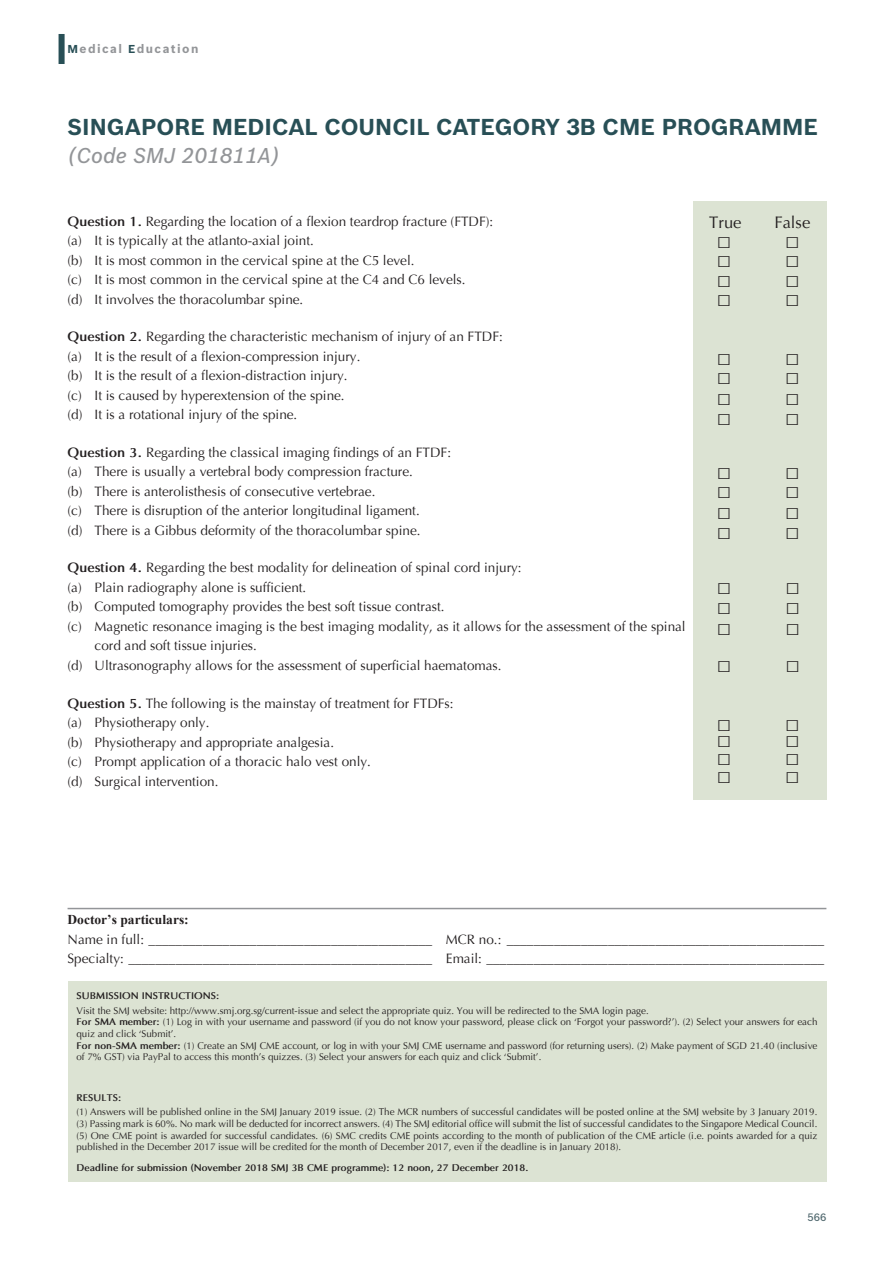
<style>
.page{position:relative;width:894px;height:1263px;background:#fff}
.page>*{position:absolute;margin:0;border:0;box-sizing:border-box;transform-origin:0 0}
.CME_OP_BOX{font:24px "Times New Roman";color:#231f20}
.CME_P_AT{font:700 22.5px "Bosch Sans";color:#284f56}
.CME_CODE{font:italic 500 21px "Bosch Sans";color:#939598}
.CME_OP_H{font:16.5px "Optima";color:#231f20}
.CME_ANS{font:13.5px/19.5px "Optima";color:#231f20}
.CME_Q{font:13.5px "Optima";color:#231f20}
.DOC_D{font:13.5px "Optima";color:#231f20}
.DOC_D_H{font:700 13.5px "Times New Roman";color:#231f20}
.t1{font:700 12px "Bosch Sans";letter-spacing:.12em;color:#939598}
.t2{font:500 10.5px "Bosch Sans";color:#4f676d}
.DOC_TX{font:9.75px/11.7px "Optima";color:#231f20}
.DOC_TX-2{font:700 9.75px "Optima";color:#231f20}
.DOC_H{font:700 9.75px "Optima";color:#231f20}
.s1{font-size:11.25px;color:#284f56}
.s2{font-weight:700}
</style>
<div class="page">
<div style="left:58px;top:34px;width:7px;height:30px;background:#284f56"></div>
<hr style="left:68px;top:907px;width:758px;height:2px;background:#939598">
<div style="left:68px;top:980px;width:758px;height:201px;background:#dce3d3"></div>
<div style="left:692px;top:201px;width:134px;height:599px;background:#dce3d3"></div>
<p class="t1" style="left:68px;top:42px;width:132px"><span class="s1">M</span>edical <span class="s1">E</span>ducation</p>
<p class="CME_P_AT" style="left:68px;top:113px;width:751px">SINGAPORE MEDICAL COUNCIL CATEGORY 3B CME PROGRAMME</p>
<p class="CME_CODE" style="left:68px;top:142px;width:213px">(Code SMJ 201811A)</p>
<p class="CME_Q" style="left:68px;top:213px;width:427px"><span class="s2">Question 1.</span> Regarding the location of a flexion teardrop fracture (FTDF):</p>
<p class="CME_ANS" style="left:68px;top:231px;width:248px">(a) It is typically at the atlanto-axial joint.</p>
<p class="CME_ANS" style="left:68px;top:251px;width:348px">(b) It is most common in the cervical spine at the C5 level.</p>
<p class="CME_ANS" style="left:68px;top:270px;width:399px">(c) It is most common in the cervical spine at the C4 and C6 levels.</p>
<p class="CME_ANS" style="left:68px;top:290px;width:237px">(d) It involves the thoracolumbar spine.</p>
<p class="CME_Q" style="left:68px;top:328px;width:436px"><span class="s2">Question 2.</span> Regarding the characteristic mechanism of injury of an FTDF:</p>
<p class="CME_ANS" style="left:68px;top:347px;width:294px">(a) It is the result of a flexion-compression injury.</p>
<p class="CME_ANS" style="left:68px;top:366px;width:281px">(b) It is the result of a flexion-distraction injury.</p>
<p class="CME_ANS" style="left:68px;top:386px;width:278px">(c) It is caused by hyperextension of the spine.</p>
<p class="CME_ANS" style="left:68px;top:405px;width:231px">(d) It is a rotational injury of the spine.</p>
<p class="CME_Q" style="left:68px;top:444px;width:385px"><span class="s2">Question 3.</span> Regarding the classical imaging findings of an FTDF:</p>
<p class="CME_ANS" style="left:68px;top:462px;width:347px">(a) There is usually a vertebral body compression fracture.</p>
<p class="CME_ANS" style="left:68px;top:482px;width:309px">(b) There is anterolisthesis of consecutive vertebrae.</p>
<p class="CME_ANS" style="left:68px;top:501px;width:353px">(c) There is disruption of the anterior longitudinal ligament.</p>
<p class="CME_ANS" style="left:68px;top:521px;width:354px">(d) There is a Gibbus deformity of the thoracolumbar spine.</p>
<p class="CME_Q" style="left:68px;top:559px;width:455px"><span class="s2">Question 4.</span> Regarding the best modality for delineation of spinal cord injury:</p>
<p class="CME_ANS" style="left:68px;top:578px;width:240px">(a) Plain radiography alone is sufficient.</p>
<p class="CME_ANS" style="left:68px;top:597px;width:378px">(b) Computed tomography provides the best soft tissue contrast.</p>
<p class="CME_ANS" style="left:94px;top:617px;width:592px;text-indent:-27px">(c) Magnetic resonance imaging is the best imaging modality, as it allows for the assessment of the spinal cord and soft tissue injuries.</p>
<p class="CME_ANS" style="left:68px;top:656px;width:435px">(d) Ultrasonography allows for the assessment of superficial haematomas.</p>
<p class="CME_Q" style="left:68px;top:694px;width:387px"><span class="s2">Question 5.</span> The following is the mainstay of treatment for FTDFs:</p>
<p class="CME_ANS" style="left:68px;top:713px;width:143px">(a) Physiotherapy only.</p>
<p class="CME_ANS" style="left:68px;top:732px;width:268px">(b) Physiotherapy and appropriate analgesia.</p>
<p class="CME_ANS" style="left:68px;top:752px;width:305px">(c) Prompt application of a thoracic halo vest only.</p>
<p class="CME_ANS" style="left:68px;top:771px;width:152px">(d) Surgical intervention.</p>
<p class="CME_OP_H" style="left:709px;top:212px;width:34px">True</p>
<p class="CME_OP_H" style="left:774px;top:212px;width:37px">False</p>
<p class="CME_OP_BOX" style="left:716px;top:223px;width:84px">□ □</p>
<p class="CME_OP_BOX" style="left:716px;top:242px;width:84px">□ □</p>
<p class="CME_OP_BOX" style="left:716px;top:262px;width:84px">□ □</p>
<p class="CME_OP_BOX" style="left:716px;top:281px;width:84px">□ □</p>
<p class="CME_OP_BOX" style="left:716px;top:340px;width:84px">□ □</p>
<p class="CME_OP_BOX" style="left:716px;top:359px;width:84px">□ □</p>
<p class="CME_OP_BOX" style="left:716px;top:380px;width:84px">□ □</p>
<p class="CME_OP_BOX" style="left:716px;top:400px;width:84px">□ □</p>
<p class="CME_OP_BOX" style="left:716px;top:454px;width:84px">□ □</p>
<p class="CME_OP_BOX" style="left:716px;top:473px;width:84px">□ □</p>
<p class="CME_OP_BOX" style="left:716px;top:494px;width:84px">□ □</p>
<p class="CME_OP_BOX" style="left:716px;top:514px;width:84px">□ □</p>
<p class="CME_OP_BOX" style="left:716px;top:569px;width:84px">□ □</p>
<p class="CME_OP_BOX" style="left:716px;top:589px;width:84px">□ □</p>
<p class="CME_OP_BOX" style="left:716px;top:610px;width:84px">□ □</p>
<p class="CME_OP_BOX" style="left:716px;top:647px;width:84px">□ □</p>
<p class="CME_OP_BOX" style="left:716px;top:706px;width:84px">□ □</p>
<p class="CME_OP_BOX" style="left:716px;top:722px;width:84px">□ □</p>
<p class="CME_OP_BOX" style="left:716px;top:740px;width:84px">□ □</p>
<p class="CME_OP_BOX" style="left:716px;top:758px;width:84px">□ □</p>
<p class="DOC_D_H" style="left:68px;top:910px;width:123px">Doctor’s particulars:</p>
<p class="DOC_D" style="left:68px;top:930px;width:435px">Name in full: __________________________________________ MCR no.:</p>
<p class="DOC_D" style="left:68px;top:950px;width:416px">Specialty: _____________________________________________ Email:</p>
<p class="DOC_H" style="left:76px;top:989px;width:144px">SUBMISSION INSTRUCTIONS:</p>
<p class="DOC_TX" style="left:76px;top:1004px;width:573px">Visit the SMJ website: http://www.smj.org.sg/current-issue and select the appropriate quiz. You will be redirected to the SMA login page.</p>
<p class="DOC_TX" style="left:76px;top:1016px;width:742px"><span class="s2">For SMA member:</span> (1) Log in with your username and password (if you do not know your password, please click on ‘Forgot your password?’). (2) Select your answers for each quiz and click ‘Submit’.</p>
<p class="DOC_TX" style="left:76px;top:1039px;width:742px"><span class="s2">For non-SMA member:</span> (1) Create an SMJ CME account, or log in with your SMJ CME username and password (for returning users). (2) Make payment of SGD 21.40 (inclusive of 7% GST) via PayPal to access this month’s quizzes. (3) Select your answers for each quiz and click ‘Submit’.</p>
<p class="DOC_H" style="left:76px;top:1091px;width:46px">RESULTS:</p>
<p class="DOC_TX" style="left:76px;top:1106px;width:742px;text-align:justify">(1) Answers will be published online in the SMJ January 2019 issue. (2) The MCR numbers of successful candidates will be posted online at the SMJ website by 3 January 2019. (3) Passing mark is 60%. No mark will be deducted for incorrect answers. (4) The SMJ editorial office will submit the list of successful candidates to the Singapore Medical Council. (5) One CME point is awarded for successful candidates. (6) SMC credits CME points according to the month of publication of the CME article (i.e. points awarded for a quiz published in the December 2017 issue will be credited for the month of December 2017, even if the deadline is in January 2018).</p>
<p class="DOC_TX-2" style="left:76px;top:1161px;width:453px">Deadline for submission (November 2018 SMJ 3B CME programme): 12 noon, 27 December 2018.</p>
<p class="t2" style="left:807px;top:1211px;width:20px">566</p>
</div>
